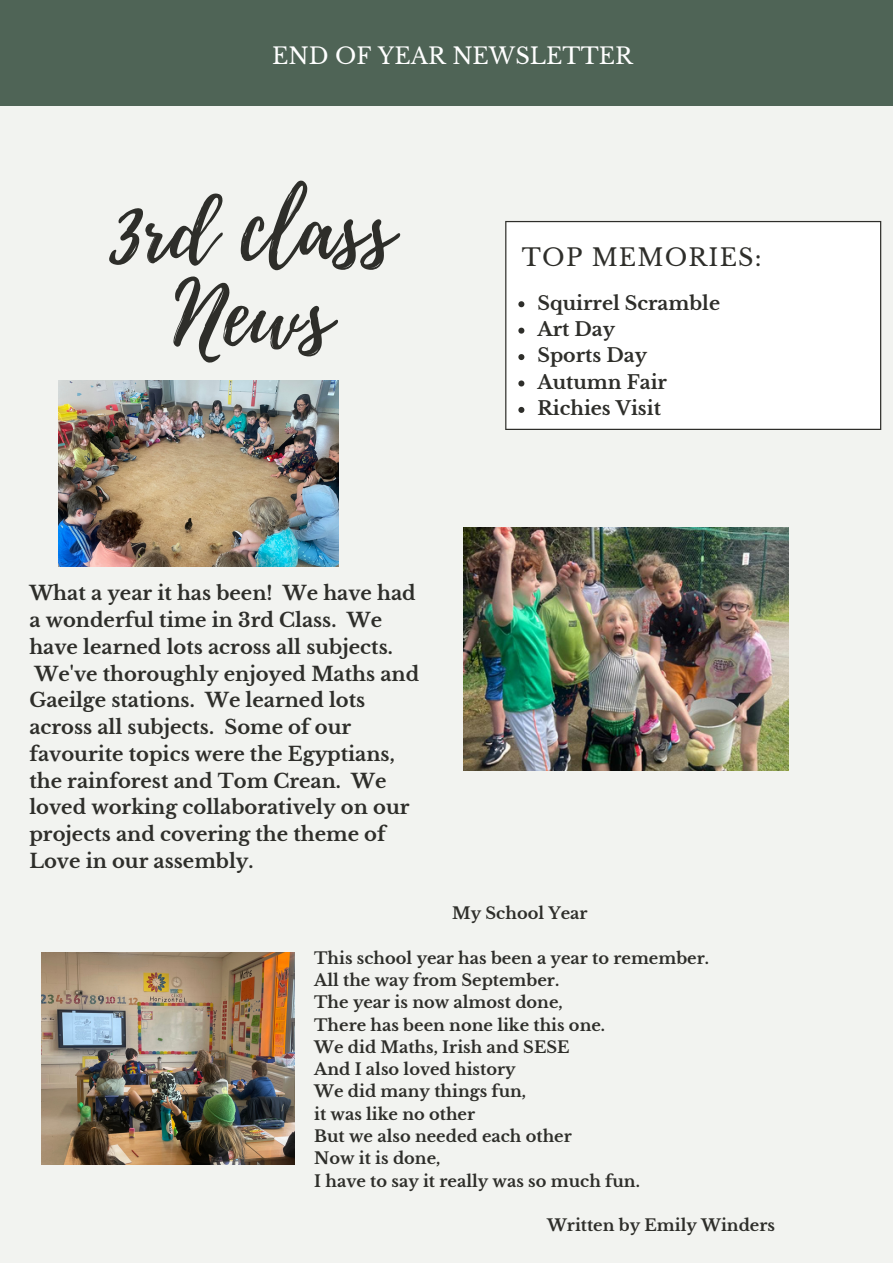
<style>
.page{position:relative;width:893px;height:1264px;background:#fff}
.page>*{position:absolute;margin:0;border:0;box-sizing:border-box;transform-origin:0 0}
.t1{font:86.85px/86.6px "Playlist Script";color:#2e2e2a;text-align:center}
.t2{font:23.85px "Libre Baskerville";letter-spacing:.05em;color:#2e2e2a}
.t3{font:22.5px "Libre Baskerville";color:#fff}
.t4{font:700 19.5px/26.7px "Libre Baskerville";color:#2e2e2a}
.t5{font:700 19.05px "Libre Baskerville";color:#2e2e2a}
.t6{font:700 16.2px "Libre Baskerville";color:#2e2e2a}
</style>
<div class="page">
<div style="left:0;top:0;width:892px;height:1262px;background:#f2f3f0"></div>
<div style="left:0;top:0;width:892px;height:106px;background:#4f6456"></div>
<img style="left:463px;top:527px;width:325px;height:243px">
<div style="left:505px;top:221px;width:376px;height:209px;background:#fff"></div>
<img style="left:41px;top:952px;width:253px;height:212px">
<img style="left:59px;top:381px;width:280px;height:185px">
<svg style="left:518px;top:301px;width:6px;height:6px"></svg>
<svg style="left:518px;top:327px;width:6px;height:6px"></svg>
<svg style="left:518px;top:354px;width:6px;height:6px"></svg>
<svg style="left:518px;top:380px;width:6px;height:6px"></svg>
<svg style="left:518px;top:407px;width:6px;height:6px"></svg>
<p class="t3" style="left:272px;top:43px;width:362px">END OF YEAR NEWSLETTER</p>
<p class="t1" style="left:111px;top:187px;width:284px">3rd class<br>News</p>
<p class="t4" style="left:29px;top:580px;width:391px">What a year it has been! We have had a wonderful time in 3rd Class. We have learned lots across all subjects.<br>We've thoroughly enjoyed Maths and Gaeilge stations. We learned lots across all subjects. Some of our favourite topics were the Egyptians, the rainforest and Tom Crean. We loved working collaboratively on our projects and covering the theme of Love in our assembly.</p>
<p class="t2" style="left:522px;top:243px;width:241px">TOP MEMORIES:</p>
<p class="t5" style="left:537px;top:291px;width:184px">Squirrel Scramble</p>
<p class="t5" style="left:537px;top:317px;width:79px">Art Day</p>
<p class="t5" style="left:537px;top:344px;width:111px">Sports Day</p>
<p class="t5" style="left:537px;top:370px;width:131px">Autumn Fair</p>
<p class="t5" style="left:537px;top:397px;width:125px">Richies Visit</p>
<p class="t6" style="left:452px;top:903px;width:137px">My School Year</p>
<p class="t6" style="left:314px;top:947px;width:396px">This school year has been a year to remember.</p>
<p class="t6" style="left:314px;top:970px;width:246px">All the way from September.</p>
<p class="t6" style="left:314px;top:992px;width:250px">The year is now almost done,</p>
<p class="t6" style="left:314px;top:1014px;width:292px">There has been none like this one.</p>
<p class="t6" style="left:314px;top:1037px;width:257px">We did Maths, Irish and SESE</p>
<p class="t6" style="left:314px;top:1059px;width:203px">And I also loved history</p>
<p class="t6" style="left:314px;top:1081px;width:213px">We did many things fun,</p>
<p class="t6" style="left:314px;top:1104px;width:162px">it was like no other</p>
<p class="t6" style="left:314px;top:1126px;width:259px">But we also needed each other</p>
<p class="t6" style="left:314px;top:1148px;width:128px">Now it is done,</p>
<p class="t6" style="left:314px;top:1170px;width:327px">I have to say it really was so much fun.</p>
<p class="t6" style="left:547px;top:1215px;width:229px">Written by Emily Winders</p>
</div>
